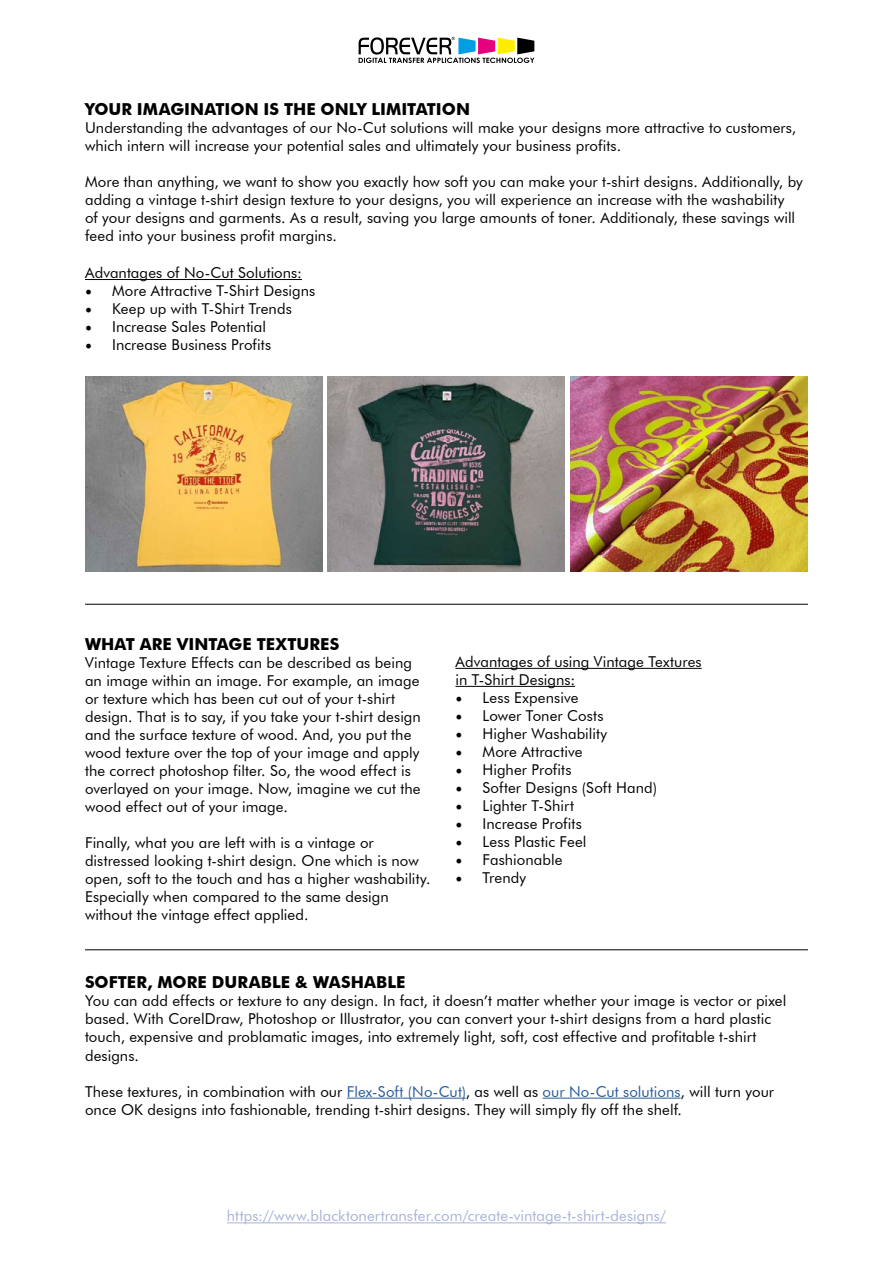
<style>
.page{position:relative;width:893px;height:1263px;background:#fff}
.page>*{position:absolute;margin:0;border:0;box-sizing:border-box;transform-origin:0 0}
.t1{font:700 16.5px "Futura BT";color:#000}
.t2{font:15px/18px "Futura BT";letter-spacing:.005em;color:#000}
.t3{font:15px "Futura BT";letter-spacing:.005em;color:#a8b3d6}
.s1{font-family:"Minion Pro";font-size:18px}
.s2{color:#275b9b}
</style>
<div class="page">
<svg style="left:359px;top:37px;width:175px;height:26px"></svg>
<hr style="left:227px;top:1222px;width:439px;height:1px;background:#a8b3d6">
<img style="left:85px;top:376px;width:237px;height:195px">
<img style="left:328px;top:376px;width:237px;height:195px">
<img style="left:571px;top:376px;width:237px;height:195px">
<hr style="left:85px;top:279px;width:217px;height:1px;background:#000">
<hr style="left:455px;top:668px;width:247px;height:1px;background:#000">
<hr style="left:455px;top:686px;width:120px;height:1px;background:#000">
<hr style="left:85px;top:604px;width:723px;height:1px;background:#000">
<hr style="left:85px;top:949px;width:723px;height:1px;background:#000">
<hr style="left:347px;top:1098px;width:119px;height:1px;background:#275b9b">
<hr style="left:543px;top:1098px;width:137px;height:1px;background:#275b9b">
<p class="t1" style="left:85px;top:99px;width:386px">YOUR IMAGINATION IS THE ONLY LIMITATION</p>
<p class="t2" style="left:85px;top:118px;width:713px">Understanding the advantages of our No-Cut solutions will make your designs more attractive to customers, which intern will increase your potential sales and ultimately your business profits.</p>
<p class="t2" style="left:85px;top:172px;width:719px">More than anything, we want to show you exactly how soft you can make your t-shirt designs. Additionally, by adding a vintage t-shirt design texture to your designs, you will experience an increase with the washability<br>of your designs and garments. As a result, saving you large amounts of toner. Additionaly, these savings will feed into your business profit margins.</p>
<p class="t2" style="left:85px;top:263px;width:218px">Advantages of No-Cut Solutions:</p>
<p class="t2" style="left:85px;top:281px;width:232px"><span class="s1">•</span> More Attractive T-Shirt Designs</p>
<p class="t2" style="left:85px;top:299px;width:208px"><span class="s1">•</span> Keep up with T-Shirt Trends</p>
<p class="t2" style="left:85px;top:317px;width:183px"><span class="s1">•</span> Increase Sales Potential</p>
<p class="t2" style="left:85px;top:335px;width:188px"><span class="s1">•</span> Increase Business Profits</p>
<p class="t1" style="left:85px;top:634px;width:256px">WHAT ARE VINTAGE TEXTURES</p>
<p class="t2" style="left:85px;top:653px;width:337px">Vintage Texture Effects can be described as being an image within an image. For example, an image or texture which has been cut out of your t-shirt design. That is to say, if you take your t-shirt design and the surface texture of wood. And, you put the wood texture over the top of your image and apply the correct photoshop filter. So, the wood effect is overlayed on your image. Now, imagine we cut the wood effect out of your image.</p>
<p class="t2" style="left:85px;top:833px;width:347px">Finally, what you are left with is a vintage or distressed looking t-shirt design. One which is now open, soft to the touch and has a higher washability.<br>Especially when compared to the same design without the vintage effect applied.</p>
<p class="t2" style="left:455px;top:652px;width:248px">Advantages of using Vintage Textures in T-Shirt Designs:</p>
<p class="t2" style="left:455px;top:688px;width:124px"><span class="s1">•</span> Less Expensive</p>
<p class="t2" style="left:455px;top:706px;width:150px"><span class="s1">•</span> Lower Toner Costs</p>
<p class="t2" style="left:455px;top:724px;width:153px"><span class="s1">•</span> Higher Washability</p>
<p class="t2" style="left:455px;top:742px;width:129px"><span class="s1">•</span> More Attractive</p>
<p class="t2" style="left:455px;top:760px;width:118px"><span class="s1">•</span> Higher Profits</p>
<p class="t2" style="left:455px;top:778px;width:203px"><span class="s1">•</span> Softer Designs (Soft Hand)</p>
<p class="t2" style="left:455px;top:796px;width:120px"><span class="s1">•</span> Lighter T-Shirt</p>
<p class="t2" style="left:455px;top:814px;width:128px"><span class="s1">•</span> Increase Profits</p>
<p class="t2" style="left:455px;top:832px;width:133px"><span class="s1">•</span> Less Plastic Feel</p>
<p class="t2" style="left:455px;top:850px;width:109px"><span class="s1">•</span> Fashionable</p>
<p class="t2" style="left:455px;top:868px;width:72px"><span class="s1">•</span> Trendy</p>
<p class="t1" style="left:85px;top:972px;width:322px">SOFTER, MORE DURABLE &amp; WASHABLE</p>
<p class="t2" style="left:85px;top:992px;width:703px">You can add effects or texture to any design. In fact, it doesn’t matter whether your image is vector or pixel based. With CorelDraw, Photoshop or Illustrator, you can convert your t-shirt designs from a hard plastic touch, expensive and problamatic images, into extremely light, soft, cost effective and profitable t-shirt designs.</p>
<p class="t2" style="left:85px;top:1082px;width:691px">These textures, in combination with our <span class="s2">Flex-Soft (No-Cut)</span>, as well as <span class="s2">our No-Cut solutions</span>, will turn your once OK designs into fashionable, trending t-shirt designs. They will simply fly off the shelf.</p>
<p class="t3" style="left:227px;top:1207px;width:441px">https://www.blacktonertransfer.com/create-vintage-t-shirt-designs/</p>
</div>
